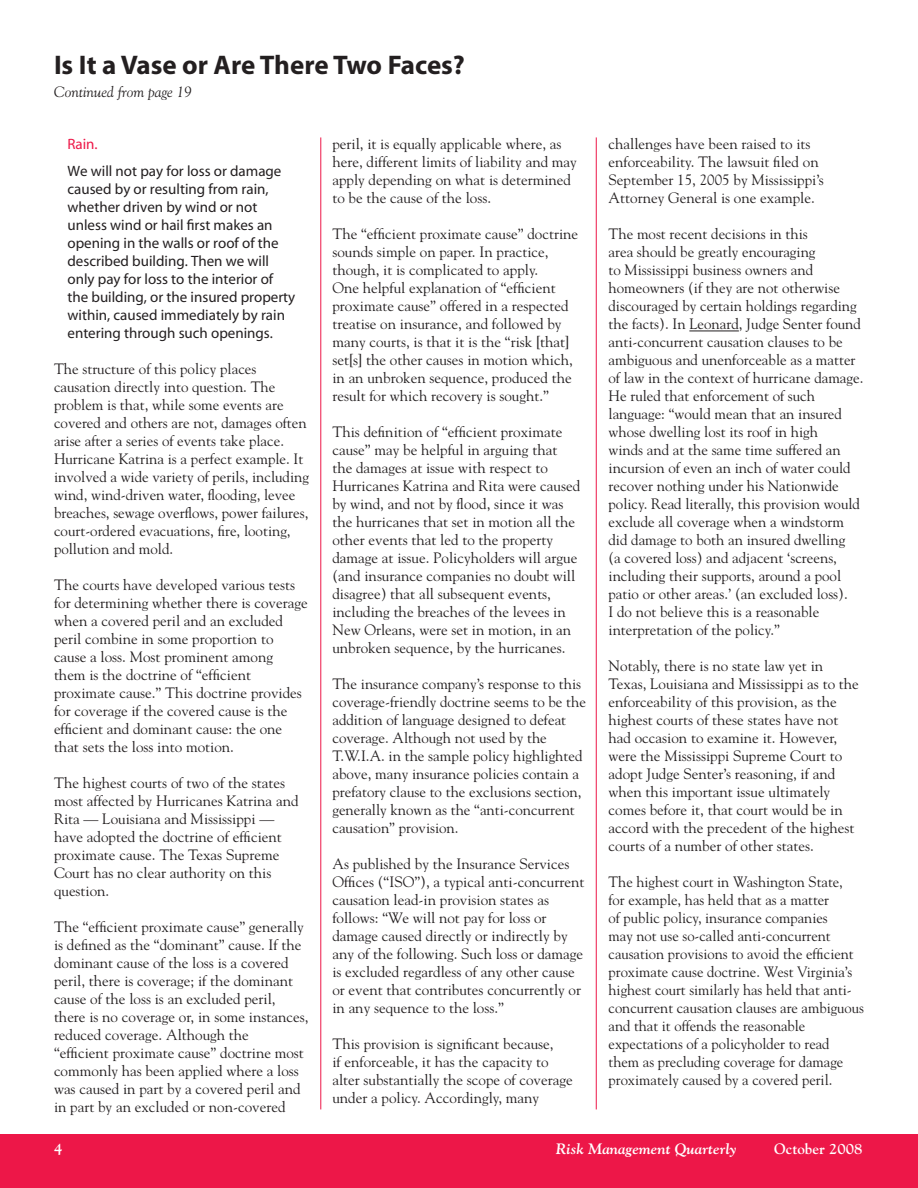
<style>
.page{position:relative;width:918px;height:1188px;background:#fff}
.page>*{position:absolute;margin:0;border:0;box-sizing:border-box;transform-origin:0 0}
.t1{font:700 27px "Myriad";letter-spacing:-.005em;color:#231f20}
.BODY_COPY_05{font:15px/18px "Goudy";color:#231f20}
.EXCERPT_05{font:15px/18px "Myriad";color:#231f20}
.t2{font:italic 700 15px "Goudy";color:#fff}
.t3{font:italic 15px "Goudy";color:#231f20}
.t4{font:700 15px "Goudy";color:#fff}
.EXCERPT_05-2{font:15px "Myriad";color:#ed1748}
</style>
<div class="page">
<hr style="left:689px;top:331px;width:50px;height:1px;background:#231f20">
<hr style="left:596px;top:137px;width:1px;height:972px;background:#ed1748">
<hr style="left:320px;top:137px;width:1px;height:972px;background:#ed1748">
<div style="left:0;top:1134px;width:918px;height:54px;background:#ed1748"></div>
<p class="t1" style="left:54px;top:51px;width:412px">Is It a Vase or Are There Two Faces?</p>
<p class="t3" style="left:54px;top:82px;width:139px">Continued from page 19</p>
<p class="EXCERPT_05-2" style="left:68px;top:136px;width:32px">Rain.</p>
<p class="EXCERPT_05" style="left:68px;top:162px;width:229px">We will not pay for loss or damage caused by or resulting from rain, whether driven by wind or not unless wind or hail first makes an opening in the walls or roof of the described building. Then we will only pay for loss to the interior of the building, or the insured property within, caused immediately by rain entering through such openings.</p>
<p class="BODY_COPY_05" style="left:54px;top:359px;width:257px">The structure of this policy places causation directly into question. The problem is that, while some events are covered and others are not, damages often arise after a series of events take place.<br>Hurricane Katrina is a perfect example. It involved a wide variety of perils, including wind, wind-driven water, flooding, levee breaches, sewage overflows, power failures, court-ordered evacuations, fire, looting, pollution and mold.</p>
<p class="BODY_COPY_05" style="left:54px;top:575px;width:255px">The courts have developed various tests for determining whether there is coverage when a covered peril and an excluded peril combine in some proportion to cause a loss. Most prominent among them is the doctrine of “efficient proximate cause.” This doctrine provides for coverage if the covered cause is the efficient and dominant cause: the one that sets the loss into motion.</p>
<p class="BODY_COPY_05" style="left:54px;top:773px;width:246px">The highest courts of two of the states most affected by Hurricanes Katrina and Rita — Louisiana and Mississippi — have adopted the doctrine of efficient proximate cause. The Texas Supreme Court has no clear authority on this question.</p>
<p class="BODY_COPY_05" style="left:54px;top:917px;width:256px">The “efficient proximate cause” generally is defined as the “dominant” cause. If the dominant cause of the loss is a covered peril, there is coverage; if the dominant cause of the loss is an excluded peril, there is no coverage or, in some instances, reduced coverage. Although the<br>“efficient proximate cause” doctrine most commonly has been applied where a loss was caused in part by a covered peril and in part by an excluded or non-covered</p>
<p class="BODY_COPY_05" style="left:332px;top:135px;width:246px">peril, it is equally applicable where, as here, different limits of liability and may apply depending on what is determined to be the cause of the loss.</p>
<p class="BODY_COPY_05" style="left:332px;top:225px;width:247px">The “efficient proximate cause” doctrine sounds simple on paper. In practice, though, it is complicated to apply.<br>One helpful explanation of “efficient proximate cause” offered in a respected treatise on insurance, and followed by many courts, is that it is the “risk [that] set[s] the other causes in motion which, in an unbroken sequence, produced the result for which recovery is sought.”</p>
<p class="BODY_COPY_05" style="left:332px;top:423px;width:249px">This definition of “efficient proximate cause” may be helpful in arguing that the damages at issue with respect to Hurricanes Katrina and Rita were caused by wind, and not by flood, since it was the hurricanes that set in motion all the other events that led to the property damage at issue. Policyholders will argue (and insurance companies no doubt will disagree) that all subsequent events, including the breaches of the levees in New Orleans, were set in motion, in an unbroken sequence, by the hurricanes.</p>
<p class="BODY_COPY_05" style="left:332px;top:675px;width:255px">The insurance company’s response to this coverage-friendly doctrine seems to be the addition of language designed to defeat coverage. Although not used by the T.W.I.A. in the sample policy highlighted above, many insurance policies contain a prefatory clause to the exclusions section, generally known as the “anti-concurrent causation” provision.</p>
<p class="BODY_COPY_05" style="left:332px;top:855px;width:254px">As published by the Insurance Services Offices (“ISO”), a typical anti-concurrent causation lead-in provision states as follows: “We will not pay for loss or damage caused directly or indirectly by any of the following. Such loss or damage is excluded regardless of any other cause or event that contributes concurrently or in any sequence to the loss.”</p>
<p class="BODY_COPY_05" style="left:332px;top:1035px;width:242px">This provision is significant because,<br>if enforceable, it has the capacity to alter substantially the scope of coverage under a policy. Accordingly, many</p>
<p class="BODY_COPY_05" style="left:609px;top:135px;width:217px">challenges have been raised to its enforceability. The lawsuit filed on September 15, 2005 by Mississippi’s Attorney General is one example.</p>
<p class="BODY_COPY_05" style="left:609px;top:225px;width:256px">The most recent decisions in this<br>area should be greatly encouraging<br>to Mississippi business owners and homeowners (if they are not otherwise discouraged by certain holdings regarding the facts). In Leonard, Judge Senter found anti-concurrent causation clauses to be ambiguous and unenforceable as a matter of law in the context of hurricane damage.<br>He ruled that enforcement of such language: “would mean that an insured whose dwelling lost its roof in high<br>winds and at the same time suffered an incursion of even an inch of water could recover nothing under his Nationwide policy. Read literally, this provision would exclude all coverage when a windstorm did damage to both an insured dwelling<br>(a covered loss) and adjacent ‘screens, including their supports, around a pool patio or other areas.’ (an excluded loss).<br>I do not believe this is a reasonable interpretation of the policy.”</p>
<p class="BODY_COPY_05" style="left:609px;top:657px;width:252px">Notably, there is no state law yet in Texas, Louisiana and Mississippi as to the enforceability of this provision, as the highest courts of these states have not had occasion to examine it. However, were the Mississippi Supreme Court to adopt Judge Senter’s reasoning, if and when this important issue ultimately comes before it, that court would be in accord with the precedent of the highest courts of a number of other states.</p>
<p class="BODY_COPY_05" style="left:609px;top:873px;width:257px">The highest court in Washington State,<br>for example, has held that as a matter<br>of public policy, insurance companies<br>may not use so-called anti-concurrent causation provisions to avoid the efficient proximate cause doctrine. West Virginia’s highest court similarly has held that anti&shy;concurrent causation clauses are ambiguous and that it offends the reasonable expectations of a policyholder to read them as precluding coverage for damage proximately caused by a covered peril.</p>
<p class="t4" style="left:54px;top:1139px;width:10px">4</p>
<p class="t2" style="left:556px;top:1139px;width:182px">Risk Management Quarterly</p>
<p class="t4" style="left:774px;top:1139px;width:90px">October 2008</p>
</div>
